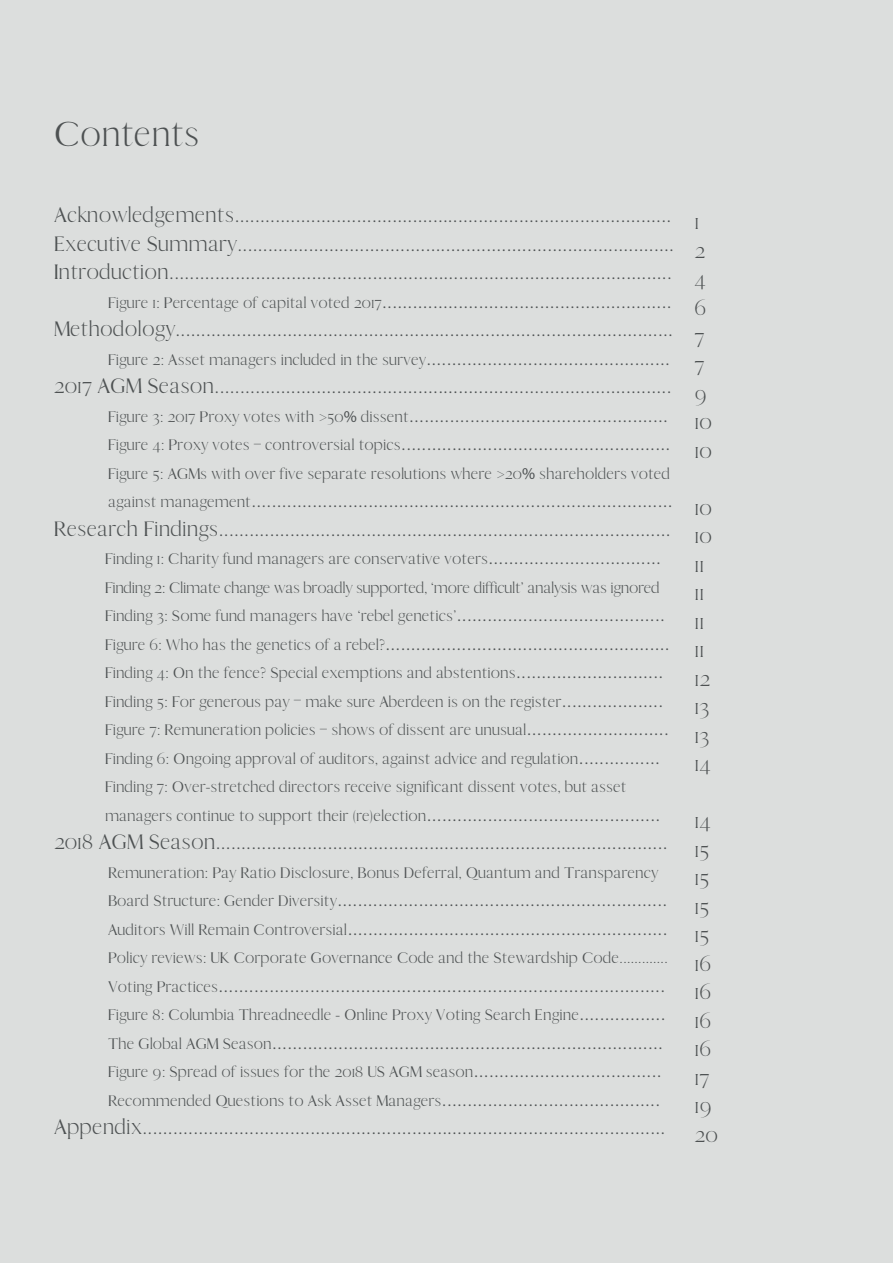
<style>
.page{position:relative;width:893px;height:1263px;background:#dcdedd}
.page>*{position:absolute;margin:0;border:0;box-sizing:border-box;transform-origin:0 0}
.t1{font:37.5px "Thomas Mag";color:#4d5152}
.t2{font:22.5px/28.5px "Thomas Mag";color:#4d5152}
.t3{font:16.5px/28.5px "Thomas Mag";color:#4d5152}
.s1{font-size:16.5px}
.s2{font-family:"Myriad Pro";font-size:16.5px}
.s3{font-family:"Myriad Pro"}
.s4{font-size:22.5px}
</style>
<div class="page">
<h1 class="t1" style="left:54px;top:113px;width:147px">Contents</h1>
<p class="t2" style="left:54px;top:201px;width:622px;text-align:right">Acknowledgements......................................................................................<br>Executive Summary......................................................................................<br>Introduction...................................................................................................<br><span class="s1">Figure 1: Percentage of capital voted 2017</span>.........................................................<br>Methodology..................................................................................................<br><span class="s1">Figure 2: Asset managers included in the survey</span>................................................<br>2017 AGM Season..........................................................................................<br><span class="s1">Figure 3: 2017 Proxy votes with &gt;50</span><span class="s2">%</span> <span class="s1">dissent</span>...................................................</p>
<p class="t3" style="left:108px;top:430px;width:143px">Figure 4: Proxy votes</p>
<p class="t3" style="left:254px;top:423px;width:9px">_</p>
<p class="t2" style="left:265px;top:429px;width:406px"><span class="s1">controversial topics</span>.....................................................</p>
<p class="t3" style="left:108px;top:459px;width:564px">Figure 5: AGMs with over five separate resolutions where &gt;20<span class="s3">%</span> shareholders voted</p>
<p class="t2" style="left:54px;top:486px;width:620px;text-align:right"><span class="s1">against management</span>...................................................................................<br>Research Findings.........................................................................................</p>
<p class="t3" style="left:105px;top:544px;width:561px">Finding 1: Charity fund managers are conservative voters<span class="s4">..................................<br></span>Finding 2: Climate change was broadly supported, ‘more difficult’ analysis was ignored<br>Finding 3: Some fund managers have ‘rebel genetics’<span class="s4">.........................................</span></p>
<p class="t2" style="left:105px;top:628px;width:566px"><span class="s1">Figure 6: Who has the genetics of a rebel?</span>........................................................</p>
<p class="t3" style="left:105px;top:658px;width:560px">Finding 4: On the fence? Special exemptions and abstentions<span class="s4">.............................<br></span>Finding 5: For generous pay</p>
<p class="t3" style="left:105px;top:687px;width:560px;text-indent:200px">make sure Aberdeen is on the register<span class="s4">....................<br></span>Figure 7: Remuneration policies</p>
<p class="t3" style="left:294px;top:679px;width:9px">_</p>
<p class="t3" style="left:320px;top:708px;width:9px">_</p>
<p class="t2" style="left:331px;top:714px;width:339px"><span class="s1">shows of dissent are unusual</span>............................</p>
<p class="t3" style="left:105px;top:744px;width:556px">Finding 6: Ongoing approval of auditors, against advice and regulation<span class="s4">................<br></span>Finding 7: Over-stretched directors receive significant dissent votes, but asset</p>
<p class="t2" style="left:54px;top:799px;width:615px;text-indent:51px"><span class="s1">managers continue to support their (re)election</span>..............................................<br>2018 AGM Season.........................................................................................</p>
<p class="t3" style="left:108px;top:858px;width:552px">Remuneration: Pay Ratio Disclosure, Bonus Deferral, Quantum and Transparency</p>
<p class="t2" style="left:108px;top:885px;width:561px"><span class="s1">Board Structure: Gender Diversity</span>.................................................................<br><span class="s1">Auditors Will Remain Controversial</span>...............................................................</p>
<p class="t3" style="left:108px;top:943px;width:561px">Policy reviews: UK Corporate Governance Code and the Stewardship Code.............</p>
<p class="t2" style="left:108px;top:970px;width:559px"><span class="s1">Voting Practices</span>........................................................................................</p>
<p class="t3" style="left:108px;top:1000px;width:559px">Figure 8: Columbia Threadneedle - Online Proxy Voting Search Engine<span class="s4">.................</span></p>
<p class="t2" style="left:108px;top:1027px;width:556px"><span class="s1">The Global AGM Season</span>.............................................................................</p>
<p class="t3" style="left:108px;top:1057px;width:555px">Figure 9: Spread of issues for the 2018 US AGM season<span class="s4">.....................................</span></p>
<p class="t2" style="left:54px;top:1084px;width:613px;text-align:right"><span class="s1">Recommended Questions to Ask Asset Managers</span>...........................................<br>Appendix.......................................................................................................</p>
<p class="t2" style="left:694px;top:208px;width:19px">1<br>2<br>4<br>6<br>7<br>7<br>9<br>10<br>10</p>
<p class="t2" style="left:694px;top:493px;width:19px">10<br>10<br>11<br>11<br>11<br>11<br>12<br>13<br>13<br>14</p>
<p class="t2" style="left:694px;top:807px;width:25px">14<br>15<br>15<br>15<br>15<br>16<br>16<br>16<br>16<br>17<br>19<br>20</p>
</div>
